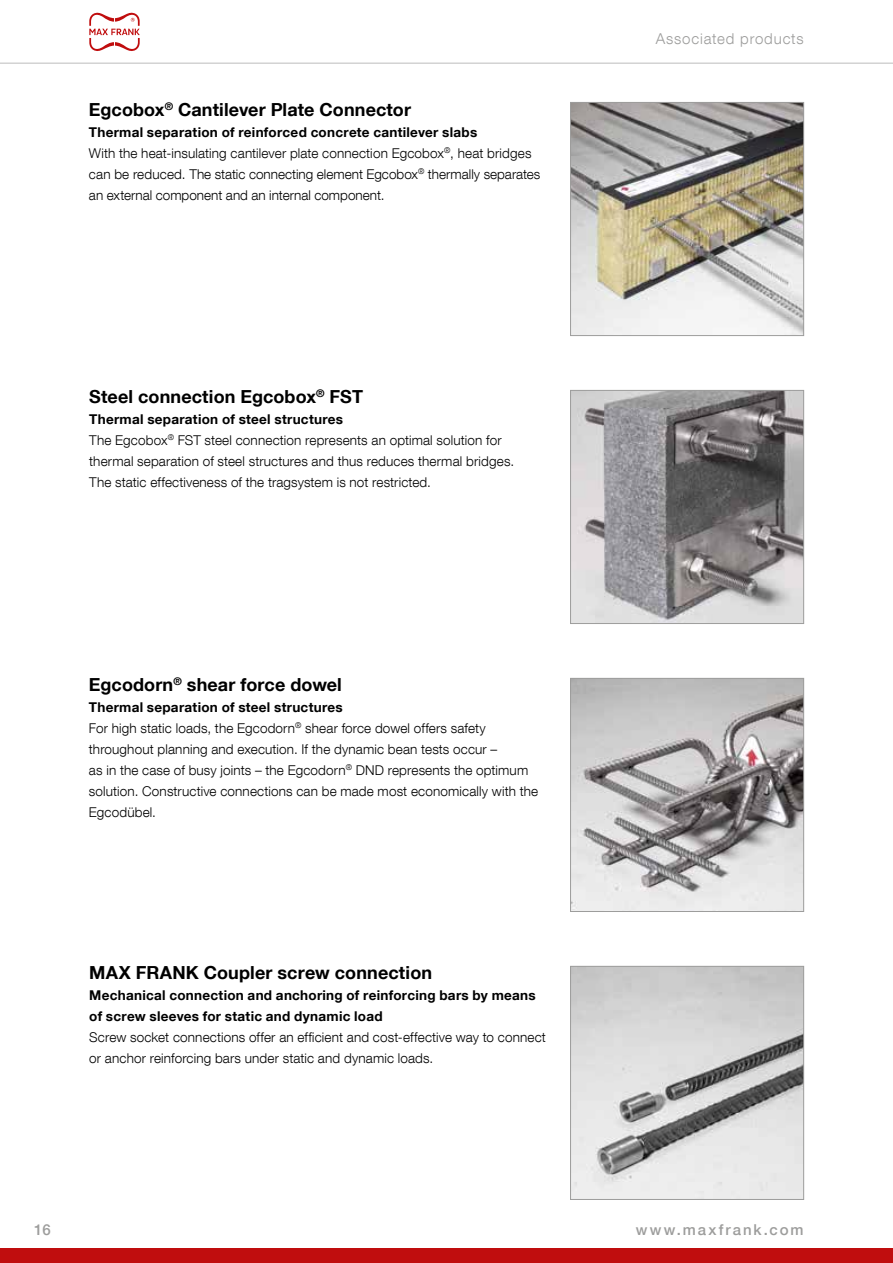
<style>
.page{position:relative;width:893px;height:1263px;background:#fff}
.page>*{position:absolute;margin:0;border:0;box-sizing:border-box;transform-origin:0 0}
.t1{font:700 18px "Helvetica Neue LT Com";letter-spacing:.005em;color:#000}
.t2{font:500 15px "Helvetica Neue LT Com";letter-spacing:.13em;color:#9d9d9c}
.t3{font:300 15px "Helvetica Neue LT Com";letter-spacing:.055em;color:#9d9d9c}
.t4{font:300 13.5px/21px "Helvetica Neue LT Com";letter-spacing:.01em;color:#000}
.t5{font:700 13.5px/21px "Helvetica Neue LT Com";letter-spacing:.02em;color:#000}
.s1{font-weight:700}
</style>
<div class="page">
<div style="left:0;top:1248px;width:893px;height:15px;background:#c00d0e"></div>
<svg style="left:89px;top:13px;width:51px;height:38px"></svg>
<hr style="left:0;top:63px;width:893px;height:1px;background:#bcbcbc">
<img style="left:572px;top:104px;width:230px;height:230px">
<div style="left:570px;top:102px;width:234px;height:234px;border:1px solid #9d9d9c"></div>
<img style="left:572px;top:392px;width:230px;height:230px">
<div style="left:570px;top:390px;width:234px;height:234px;border:1px solid #9d9d9c"></div>
<img style="left:572px;top:680px;width:230px;height:230px">
<div style="left:570px;top:678px;width:234px;height:234px;border:1px solid #9d9d9c"></div>
<img style="left:572px;top:968px;width:230px;height:230px">
<div style="left:570px;top:966px;width:234px;height:234px;border:1px solid #9d9d9c"></div>
<h1 class="t1" style="left:89px;top:98px;width:324px">Egcobox<sup>®</sup> Cantilever Plate Connector</h1>
<p class="t4" style="left:89px;top:121px;width:453px"><span class="s1">Thermal separation of reinforced concrete cantilever slabs<br></span>With the heat-insulating cantilever plate connection Egcobox<sup>®</sup>, heat bridges can be reduced. The static connecting element Egcobox<sup>®</sup> thermally separates an external component and an internal component.</p>
<h1 class="t1" style="left:89px;top:385px;width:275px">Steel connection Egcobox<sup>®</sup> FST</h1>
<p class="t4" style="left:89px;top:408px;width:426px"><span class="s1">Thermal separation of steel structures<br></span>The Egcobox<sup>®</sup> FST steel connection represents an optimal solution for thermal separation of steel structures and thus reduces thermal bridges.<br>The static effectiveness of the tragsystem is not restricted.</p>
<h1 class="t1" style="left:89px;top:673px;width:254px">Egcodorn<sup>®</sup> shear force dowel</h1>
<p class="t4" style="left:89px;top:696px;width:451px"><span class="s1">Thermal separation of steel structures<br></span>For high static loads, the Egcodorn<sup>®</sup> shear force dowel offers safety throughout planning and execution. If the dynamic bean tests occur –<br>as in the case of busy joints – the Egcodorn<sup>®</sup> DND represents the optimum solution. Constructive connections can be made most economically with the Egcodübel.</p>
<h1 class="t1" style="left:89px;top:961px;width:344px">MAX FRANK Coupler screw connection</h1>
<p class="t5" style="left:89px;top:984px;width:448px">Mechanical connection and anchoring of reinforcing bars by means of screw sleeves for static and dynamic load</p>
<p class="t4" style="left:89px;top:1026px;width:458px">Screw socket connections offer an efficient and cost-effective way to connect or anchor reinforcing bars under static and dynamic loads.</p>
<p class="t3" style="left:656px;top:29px;width:149px">Associated products</p>
<p class="t2" style="left:34px;top:1221px;width:18px">16</p>
<p class="t2" style="left:636px;top:1221px;width:169px">www.maxfrank.com</p>
</div>
